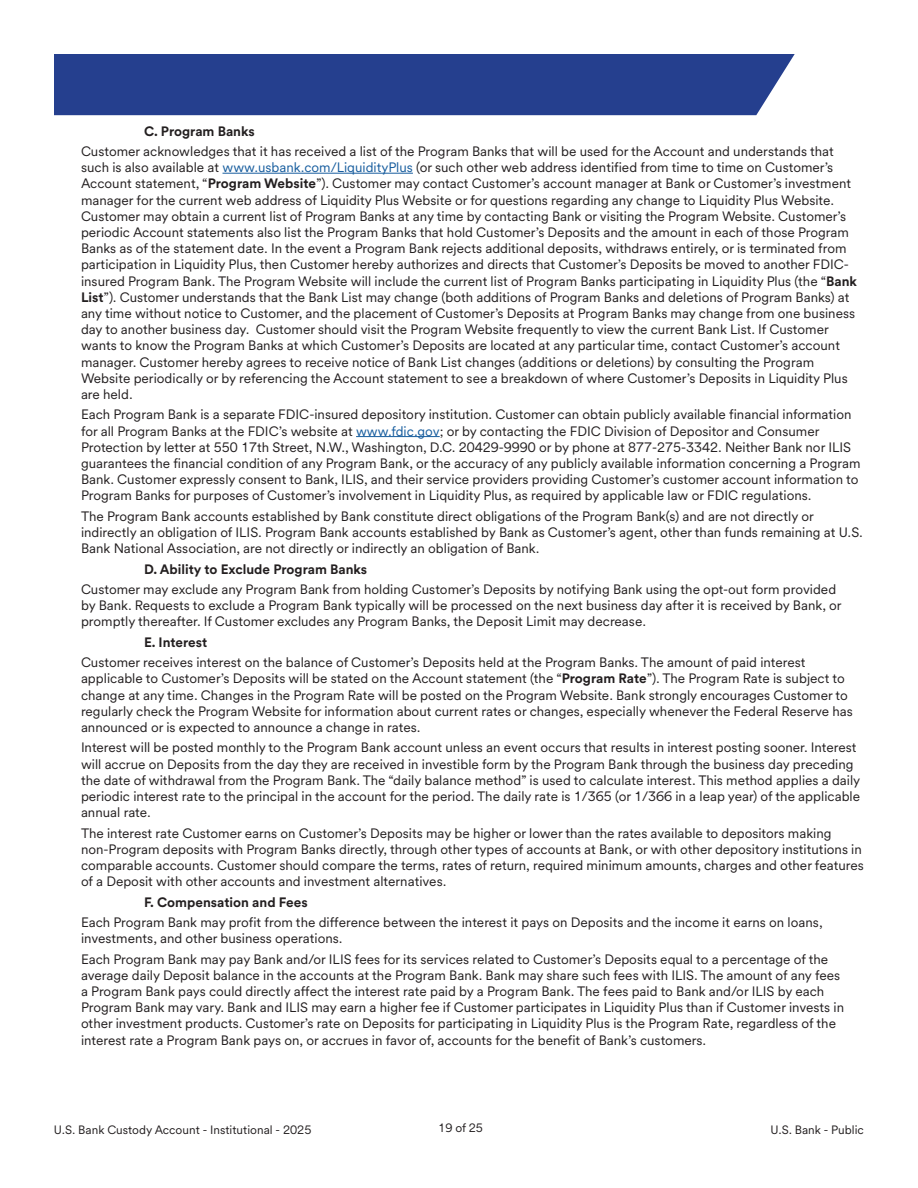
<style>
.page{position:relative;width:918px;height:1188px;background:#fff}
.page>*{position:absolute;margin:0;border:0;box-sizing:border-box;transform-origin:0 0}
.t1{font:13.5px/16.2px "U.S.Bank Circular";color:#231f20}
.t2{font:700 13.5px "U.S.Bank Circular";color:#231f20}
.t3{font:12px "U.S.Bank Circular";color:#231f20}
.s1{color:#175d9e}
.s2{font-weight:700}
</style>
<div class="page">
<div style="left:54px;top:54px;width:741px;height:61px;background:#253f8e"></div>
<hr style="left:223px;top:173px;width:190px;height:1px;background:#175d9e">
<hr style="left:356px;top:436px;width:84px;height:1px;background:#175d9e">
<p class="t2" style="left:144px;top:122px;width:112px">C. Program Banks</p>
<p class="t1" style="left:81px;top:143px;width:777px">Customer acknowledges that it has received a list of the Program Banks that will be used for the Account and understands that such is also available at <span class="s1">www.usbank.com/LiquidityPlus</span> (or such other web address identified from time to time on Customer’s Account statement, “<span class="s2">Program Website</span>”). Customer may contact Customer’s account manager at Bank or Customer’s investment manager for the current web address of Liquidity Plus Website or for questions regarding any change to Liquidity Plus Website.<br>Customer may obtain a current list of Program Banks at any time by contacting Bank or visiting the Program Website. Customer’s periodic Account statements also list the Program Banks that hold Customer’s Deposits and the amount in each of those Program Banks as of the statement date. In the event a Program Bank rejects additional deposits, withdraws entirely, or is terminated from participation in Liquidity Plus, then Customer hereby authorizes and directs that Customer’s Deposits be moved to another FDIC&shy;insured Program Bank. The Program Website will include the current list of Program Banks participating in Liquidity Plus (the “<span class="s2">Bank List</span>”). Customer understands that the Bank List may change (both additions of Program Banks and deletions of Program Banks) at any time without notice to Customer, and the placement of Customer’s Deposits at Program Banks may change from one business day to another business day. Customer should visit the Program Website frequently to view the current Bank List. If Customer wants to know the Program Banks at which Customer’s Deposits are located at any particular time, contact Customer’s account manager. Customer hereby agrees to receive notice of Bank List changes (additions or deletions) by consulting the Program Website periodically or by referencing the Account statement to see a breakdown of where Customer’s Deposits in Liquidity Plus are held.</p>
<p class="t1" style="left:81px;top:406px;width:781px">Each Program Bank is a separate FDIC-insured depository institution. Customer can obtain publicly available financial information for all Program Banks at the FDIC’s website at <span class="s1">www.fdic.gov</span>; or by contacting the FDIC Division of Depositor and Consumer Protection by letter at 550 17th Street, N.W., Washington, D.C. 20429-9990 or by phone at 877-275-3342. Neither Bank nor ILIS guarantees the financial condition of any Program Bank, or the accuracy of any publicly available information concerning a Program Bank. Customer expressly consent to Bank, ILIS, and their service providers providing Customer’s customer account information to Program Banks for purposes of Customer’s involvement in Liquidity Plus, as required by applicable law or FDIC regulations.</p>
<p class="t1" style="left:81px;top:507px;width:784px">The Program Bank accounts established by Bank constitute direct obligations of the Program Bank(s) and are not directly or indirectly an obligation of ILIS. Program Bank accounts established by Bank as Customer’s agent, other than funds remaining at U.S.<br>Bank National Association, are not directly or indirectly an obligation of Bank.</p>
<p class="t2" style="left:144px;top:560px;width:225px">D. Ability to Exclude Program Banks</p>
<p class="t1" style="left:81px;top:581px;width:762px">Customer may exclude any Program Bank from holding Customer’s Deposits by notifying Bank using the opt-out form provided by Bank. Requests to exclude a Program Bank typically will be processed on the next business day after it is received by Bank, or promptly thereafter. If Customer excludes any Program Banks, the Deposit Limit may decrease.</p>
<p class="t1" style="left:81px;top:654px;width:773px">Customer receives interest on the balance of Customer’s Deposits held at the Program Banks. The amount of paid interest applicable to Customer’s Deposits will be stated on the Account statement (the “<span class="s2">Program Rate</span>”). The Program Rate is subject to change at any time. Changes in the Program Rate will be posted on the Program Website. Bank strongly encourages Customer to regularly check the Program Website for information about current rates or changes, especially whenever the Federal Reserve has announced or is expected to announce a change in rates.</p>
<p class="t1" style="left:81px;top:739px;width:781px">Interest will be posted monthly to the Program Bank account unless an event occurs that results in interest posting sooner. Interest will accrue on Deposits from the day they are received in investible form by the Program Bank through the business day preceding the date of withdrawal from the Program Bank. The “daily balance method” is used to calculate interest. This method applies a daily periodic interest rate to the principal in the account for the period. The daily rate is 1/365 (or 1/366 in a leap year) of the applicable annual rate.</p>
<p class="t1" style="left:81px;top:824px;width:784px">The interest rate Customer earns on Customer’s Deposits may be higher or lower than the rates available to depositors making non-Program deposits with Program Banks directly, through other types of accounts at Bank, or with other depository institutions in comparable accounts. Customer should compare the terms, rates of return, required minimum amounts, charges and other features of a Deposit with other accounts and investment alternatives.</p>
<p class="t1" style="left:81px;top:914px;width:743px">Each Program Bank may profit from the difference between the interest it pays on Deposits and the income it earns on loans, investments, and other business operations.</p>
<p class="t2" style="left:144px;top:633px;width:65px">E. Interest</p>
<p class="t2" style="left:144px;top:893px;width:165px">F. Compensation and Fees</p>
<p class="t1" style="left:81px;top:950px;width:765px">Each Program Bank may pay Bank and/or ILIS fees for its services related to Customer’s Deposits equal to a percentage of the average daily Deposit balance in the accounts at the Program Bank. Bank may share such fees with ILIS. The amount of any fees a Program Bank pays could directly affect the interest rate paid by a Program Bank. The fees paid to Bank and/or ILIS by each Program Bank may vary. Bank and ILIS may earn a higher fee if Customer participates in Liquidity Plus than if Customer invests in other investment products. Customer’s rate on Deposits for participating in Liquidity Plus is the Program Rate, regardless of the interest rate a Program Bank pays on, or accrues in favor of, accounts for the benefit of Bank’s customers.</p>
<p class="t3" style="left:54px;top:1122px;width:259px">U.S. Bank Custody Account - Institutional - 2025</p>
<p class="t3" style="left:438px;top:1120px;width:46px">19 of 25</p>
<p class="t3" style="left:771px;top:1122px;width:95px">U.S. Bank - Public</p>
</div>
